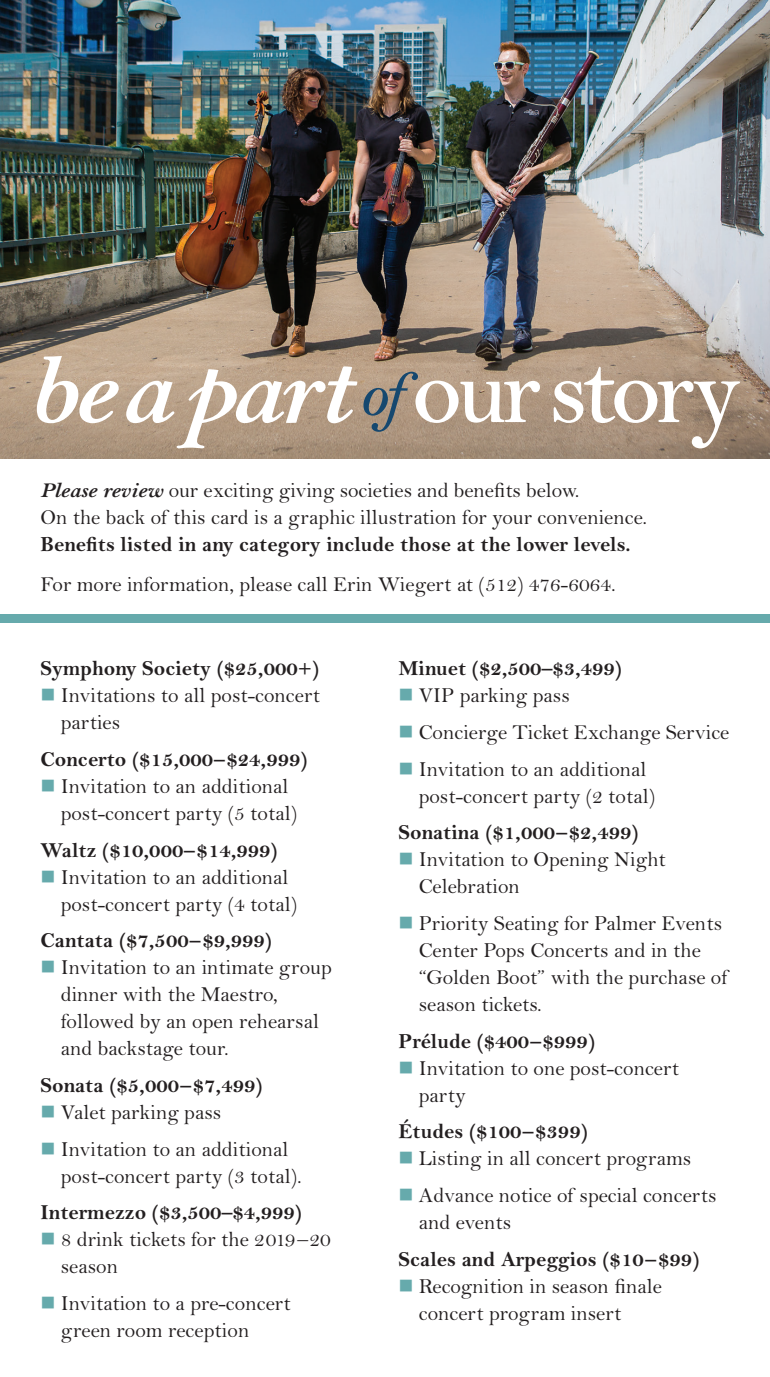
<style>
.page{position:relative;width:770px;height:1377px;background:#fff}
.page>*{position:absolute;margin:0;border:0;box-sizing:border-box;transform-origin:0 0}
.t1{font:600 98.33px "Bell MT Std";letter-spacing:-.05em;color:#fff}
.t2{font:21.38px/27px "Bell MT Std";color:#231f20}
.t3{font:700 21.38px "Bell MT Std";color:#231f20}
.s1{font-weight:700;font-style:italic}
.s2{font-style:italic;font-size:64.12px;color:#16486f}
</style>
<div class="page">
<img style="left:0;top:0;width:770px;height:458px">
<div style="left:0;top:614px;width:770px;height:9px;background:#66aaac"></div>
<h1 class="t1" style="left:28px;top:336px;width:715px"><span class="s1">be a part</span> <span class="s2">of</span>our story</h1>
<p class="t2" style="left:40px;top:477px;width:608px"><span class="s1">Please review</span> our exciting giving societies and benefits below.<br>On the back of this card is a graphic illustration for your convenience.</p>
<p class="t3" style="left:40px;top:532px;width:591px">Benefits listed in any category include those at the lower levels.</p>
<p class="t2" style="left:40px;top:571px;width:576px">For more information, please call Erin Wiegert at (512) 476-6064.</p>
<p class="t3" style="left:40px;top:656px;width:280px">Symphony Society ($25,000+)</p>
<p class="t2" style="left:61px;top:682px;width:261px">Invitations to all post-concert parties</p>
<p class="t3" style="left:41px;top:747px;width:268px">Concerto ($15,000–$24,999)</p>
<p class="t2" style="left:61px;top:773px;width:238px">Invitation to an additional post‑concert party (5 total)</p>
<p class="t3" style="left:41px;top:838px;width:239px">Waltz ($10,000–$14,999)</p>
<p class="t2" style="left:61px;top:864px;width:238px">Invitation to an additional post‑concert party (4 total)</p>
<p class="t3" style="left:41px;top:928px;width:233px">Cantata ($7,500–$9,999)</p>
<p class="t2" style="left:61px;top:954px;width:272px">Invitation to an intimate group dinner with the Maestro, followed by an open rehearsal and backstage tour.</p>
<p class="t3" style="left:41px;top:1073px;width:223px">Sonata ($5,000–$7,499)</p>
<p class="t2" style="left:61px;top:1094px;width:229px;line-height:36.7px">Valet parking pass<br>Invitation to an additional</p>
<p class="t2" style="left:61px;top:1163px;width:243px">post‑concert party (3 total).</p>
<p class="t3" style="left:41px;top:1201px;width:263px">Intermezzo ($3,500–$4,999)</p>
<p class="t2" style="left:61px;top:1226px;width:271px">8 drink tickets for the 2019–20 season</p>
<p class="t2" style="left:61px;top:1290px;width:232px">Invitation to a pre-concert green room reception</p>
<p class="t3" style="left:398px;top:656px;width:225px">Minuet ($2,500–$3,499)</p>
<p class="t2" style="left:418px;top:677px;width:312px;line-height:36.7px">VIP parking pass<br>Concierge Ticket Exchange Service<br>Invitation to an additional</p>
<p class="t2" style="left:418px;top:783px;width:238px">post‑concert party (2 total)</p>
<p class="t3" style="left:398px;top:820px;width:241px">Sonatina ($1,000–$2,499)</p>
<p class="t2" style="left:418px;top:846px;width:249px">Invitation to Opening Night<br>Celebration</p>
<p class="t2" style="left:418px;top:910px;width:310px">Priority Seating for Palmer Events<br>Center Pops Concerts and in the “Golden Boot” with the purchase of season tickets.</p>
<p class="t3" style="left:398px;top:1029px;width:198px">Prélude ($400–$999)</p>
<p class="t2" style="left:418px;top:1055px;width:262px">Invitation to one post-concert party</p>
<p class="t3" style="left:398px;top:1120px;width:191px">Études ($100–$399)</p>
<p class="t2" style="left:418px;top:1141px;width:299px;line-height:36.7px">Listing in all concert programs<br>Advance notice of special concerts</p>
<p class="t2" style="left:418px;top:1209px;width:94px">and events</p>
<p class="t3" style="left:398px;top:1247px;width:302px">Scales and Arpeggios ($10–$99)</p>
<p class="t2" style="left:418px;top:1273px;width:245px">Recognition in season finale concert program insert</p>
</div>
